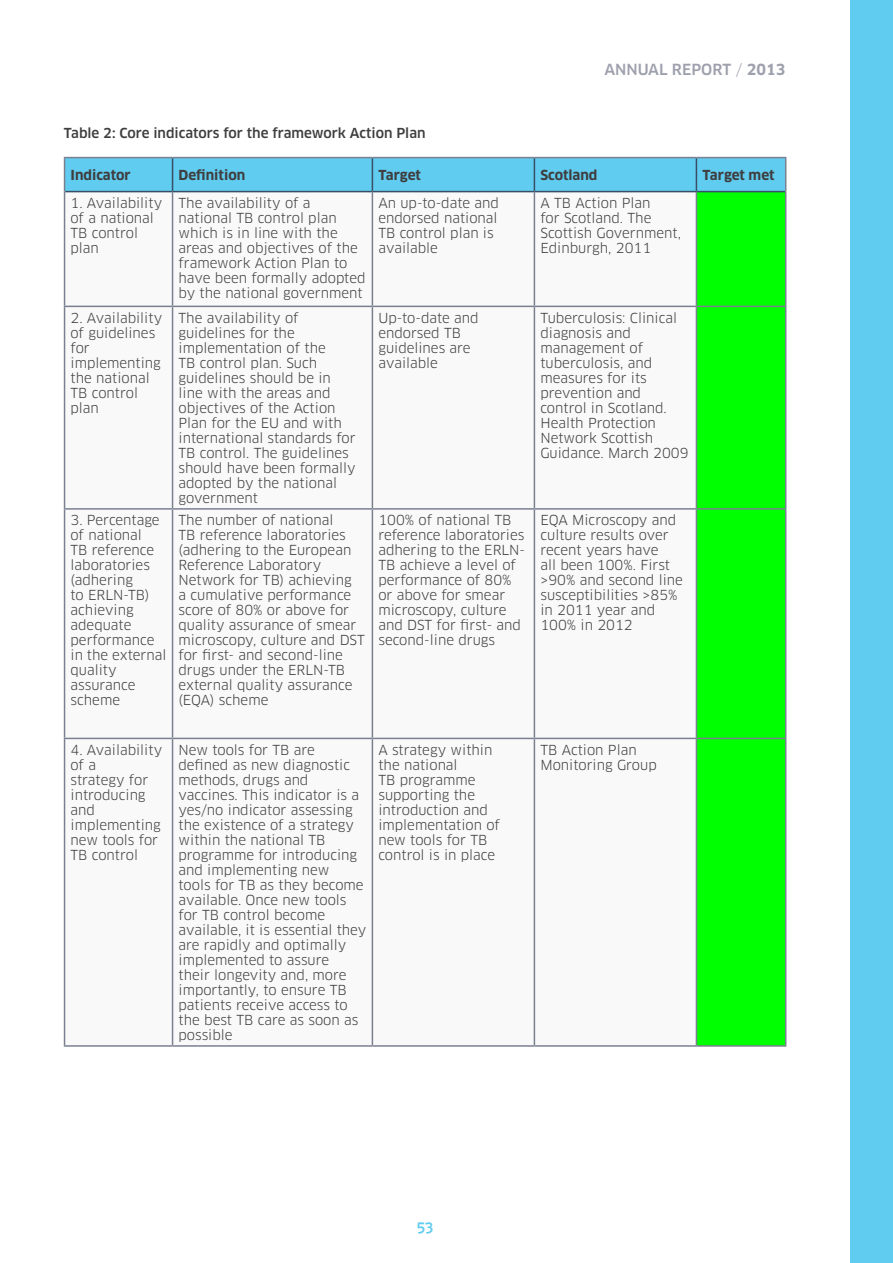
<style>
.page{position:relative;width:893px;height:1263px;background:#fff}
.page>*{position:absolute;margin:0;border:0;box-sizing:border-box;transform-origin:0 0}
.t1{font:500 15px "Clan";color:#9ea1ad}
.t2{font:500 15px "Clan OSF";color:#60ccf0}
.Body_TABLE_TEXT{font:13.5px/15px "Clan";color:#3e3e3f}
.Figure_heading{font:500 13.5px "Clan";color:#3e3e3f}
.Body_TABLE_TEXT-2{font:700 13.5px "Clan";color:#3e3e3f}
.s1{font-weight:400}
.s2{font-weight:700}
</style>
<div class="page">
<div style="left:850px;top:0;width:43px;height:1263px;background:#60ccf0"></div>
<svg style="left:65px;top:158px;width:720px;height:33px;background:#5fcaed"></svg>
<svg style="left:65px;top:192px;width:631px;height:853px"></svg>
<div style="left:697px;top:192px;width:88px;height:853px;background:#0f0"></div>
<hr style="left:64px;top:192px;width:1px;height:114px;background:#7b8091">
<hr style="left:64px;top:307px;width:1px;height:201px;background:#7b8091">
<hr style="left:64px;top:510px;width:1px;height:228px;background:#7b8091">
<hr style="left:64px;top:739px;width:1px;height:306px;background:#7b8091">
<hr style="left:64px;top:1045px;width:109px;height:2px;background:#7b8091">
<hr style="left:173px;top:1045px;width:199px;height:2px;background:#7b8091">
<hr style="left:372px;top:1045px;width:162px;height:2px;background:#7b8091">
<hr style="left:534px;top:1045px;width:162px;height:2px;background:#7b8091">
<hr style="left:785px;top:192px;width:1px;height:114px;background:#7b8091">
<hr style="left:785px;top:307px;width:1px;height:201px;background:#7b8091">
<hr style="left:785px;top:510px;width:1px;height:228px;background:#7b8091">
<hr style="left:785px;top:739px;width:1px;height:306px;background:#7b8091">
<hr style="left:696px;top:1045px;width:90px;height:2px;background:#7b8091">
<hr style="left:172px;top:192px;width:1px;height:114px;background:#7b8091">
<hr style="left:372px;top:192px;width:1px;height:114px;background:#7b8091">
<hr style="left:534px;top:192px;width:1px;height:114px;background:#7b8091">
<hr style="left:696px;top:192px;width:1px;height:114px;background:#7b8091">
<hr style="left:64px;top:306px;width:109px;height:1px;background:#7b8091">
<hr style="left:173px;top:306px;width:199px;height:1px;background:#7b8091">
<hr style="left:172px;top:307px;width:1px;height:201px;background:#7b8091">
<hr style="left:372px;top:306px;width:162px;height:1px;background:#7b8091">
<hr style="left:372px;top:307px;width:1px;height:201px;background:#7b8091">
<hr style="left:534px;top:306px;width:162px;height:1px;background:#7b8091">
<hr style="left:534px;top:307px;width:1px;height:201px;background:#7b8091">
<hr style="left:696px;top:306px;width:90px;height:1px;background:#7b8091">
<hr style="left:696px;top:307px;width:1px;height:201px;background:#7b8091">
<hr style="left:64px;top:508px;width:109px;height:2px;background:#7b8091">
<hr style="left:173px;top:508px;width:199px;height:2px;background:#7b8091">
<hr style="left:172px;top:510px;width:1px;height:228px;background:#7b8091">
<hr style="left:372px;top:508px;width:162px;height:2px;background:#7b8091">
<hr style="left:372px;top:510px;width:1px;height:228px;background:#7b8091">
<hr style="left:534px;top:508px;width:162px;height:2px;background:#7b8091">
<hr style="left:696px;top:508px;width:90px;height:2px;background:#7b8091">
<hr style="left:696px;top:510px;width:1px;height:228px;background:#7b8091">
<hr style="left:64px;top:738px;width:109px;height:1px;background:#7b8091">
<hr style="left:173px;top:738px;width:199px;height:1px;background:#7b8091">
<hr style="left:172px;top:739px;width:1px;height:306px;background:#7b8091">
<hr style="left:372px;top:738px;width:162px;height:1px;background:#7b8091">
<hr style="left:372px;top:739px;width:1px;height:306px;background:#7b8091">
<hr style="left:534px;top:738px;width:162px;height:1px;background:#7b8091">
<hr style="left:696px;top:738px;width:90px;height:1px;background:#7b8091">
<hr style="left:696px;top:739px;width:1px;height:306px;background:#7b8091">
<hr style="left:534px;top:510px;width:1px;height:228px;background:#7b8091">
<hr style="left:534px;top:739px;width:1px;height:306px;background:#7b8091">
<hr style="left:64px;top:157px;width:109px;height:1px;background:#7b8091">
<hr style="left:64px;top:158px;width:1px;height:34px;background:#7b8091">
<hr style="left:173px;top:157px;width:199px;height:1px;background:#7b8091">
<hr style="left:372px;top:157px;width:162px;height:1px;background:#7b8091">
<hr style="left:534px;top:157px;width:162px;height:1px;background:#7b8091">
<hr style="left:696px;top:157px;width:90px;height:1px;background:#7b8091">
<hr style="left:785px;top:158px;width:1px;height:34px;background:#7b8091">
<hr style="left:172px;top:158px;width:1px;height:33px;background:#394e65">
<hr style="left:372px;top:158px;width:1px;height:33px;background:#394e65">
<hr style="left:534px;top:158px;width:1px;height:33px;background:#394e65">
<hr style="left:696px;top:158px;width:1px;height:33px;background:#394e65">
<hr style="left:65px;top:191px;width:108px;height:1px;background:#394e65">
<hr style="left:173px;top:191px;width:199px;height:1px;background:#394e65">
<hr style="left:372px;top:191px;width:162px;height:1px;background:#394e65">
<hr style="left:534px;top:191px;width:162px;height:1px;background:#394e65">
<hr style="left:696px;top:191px;width:89px;height:1px;background:#394e65">
<p class="t1" style="left:604px;top:60px;width:183px">ANNUAL REPORT <span class="s1">/</span> <span class="s2">2013</span></p>
<p class="Figure_heading" style="left:64px;top:125px;width:363px">Table 2: Core indicators for the framework Action Plan</p>
<p class="Body_TABLE_TEXT-2" style="left:71px;top:166px;width:62px">Indicator</p>
<p class="Body_TABLE_TEXT-2" style="left:179px;top:166px;width:68px">Definition</p>
<p class="Body_TABLE_TEXT-2" style="left:378px;top:166px;width:44px">Target</p>
<p class="Body_TABLE_TEXT-2" style="left:540px;top:166px;width:59px">Scotland</p>
<p class="Body_TABLE_TEXT-2" style="left:702px;top:166px;width:74px">Target met</p>
<p class="Body_TABLE_TEXT" style="left:71px;top:196px;width:93px">1. Availability of a national<br>TB control plan</p>
<p class="Body_TABLE_TEXT" style="left:179px;top:196px;width:188px">The availability of a national TB control plan which is in line with the areas and objectives of the framework Action Plan to have been formally adopted by the national government</p>
<p class="Body_TABLE_TEXT" style="left:378px;top:196px;width:122px">An up-to-date and endorsed national<br>TB control plan is available</p>
<p class="Body_TABLE_TEXT" style="left:540px;top:196px;width:142px">A TB Action Plan<br>for Scotland. The<br>Scottish Government,<br>Edinburgh, 2011</p>
<p class="Body_TABLE_TEXT" style="left:71px;top:311px;width:93px">2. Availability of guidelines for implementing the national<br>TB control plan</p>
<p class="Body_TABLE_TEXT" style="left:179px;top:311px;width:179px">The availability of guidelines for the implementation of the<br>TB control plan. Such guidelines should be in line with the areas and objectives of the Action<br>Plan for the EU and with international standards for<br>TB control. The guidelines should have been formally adopted by the national government</p>
<p class="Body_TABLE_TEXT" style="left:378px;top:311px;width:102px">Up-to-date and endorsed TB guidelines are available</p>
<p class="Body_TABLE_TEXT" style="left:540px;top:311px;width:150px">Tuberculosis: Clinical diagnosis and management of tuberculosis, and measures for its prevention and control in Scotland.<br>Health Protection<br>Network Scottish<br>Guidance. March 2009</p>
<p class="Body_TABLE_TEXT" style="left:71px;top:513px;width:97px">3. Percentage of national<br>TB reference laboratories (adhering<br>to ERLN-TB) achieving adequate performance in the external quality assurance scheme</p>
<p class="Body_TABLE_TEXT" style="left:179px;top:513px;width:188px">The number of national<br>TB reference laboratories (adhering to the European<br>Reference Laboratory<br>Network for TB) achieving<br>a cumulative performance score of 80% or above for quality assurance of smear microscopy, culture and DST for first- and second-line drugs under the ERLN-TB external quality assurance (EQA) scheme</p>
<p class="Body_TABLE_TEXT" style="left:378px;top:513px;width:148px">100% of national TB reference laboratories adhering to the ERLN-<br>TB achieve a level of performance of 80% or above for smear microscopy, culture and DST for first- and second-line drugs</p>
<p class="Body_TABLE_TEXT" style="left:540px;top:513px;width:144px">EQA Microscopy and culture results over recent years have<br>all been 100%. First &gt;90% and second line susceptibilities &gt;85% in 2011 year and<br>100% in 2012</p>
<p class="Body_TABLE_TEXT" style="left:71px;top:743px;width:93px">4. Availability of a<br>strategy for introducing and implementing new tools for<br>TB control</p>
<p class="Body_TABLE_TEXT" style="left:179px;top:743px;width:189px">New tools for TB are defined as new diagnostic methods, drugs and vaccines. This indicator is a yes/no indicator assessing the existence of a strategy within the national TB programme for introducing and implementing new<br>tools for TB as they become available. Once new tools for TB control become available, it is essential they are rapidly and optimally implemented to assure<br>their longevity and, more importantly, to ensure TB patients receive access to the best TB care as soon as possible</p>
<p class="Body_TABLE_TEXT" style="left:378px;top:743px;width:123px">A strategy within the national<br>TB programme supporting the introduction and implementation of new tools for TB control is in place</p>
<p class="Body_TABLE_TEXT" style="left:540px;top:743px;width:118px">TB Action Plan<br>Monitoring Group</p>
<p class="t2" style="left:417px;top:1217px;width:18px">53</p>
</div>
